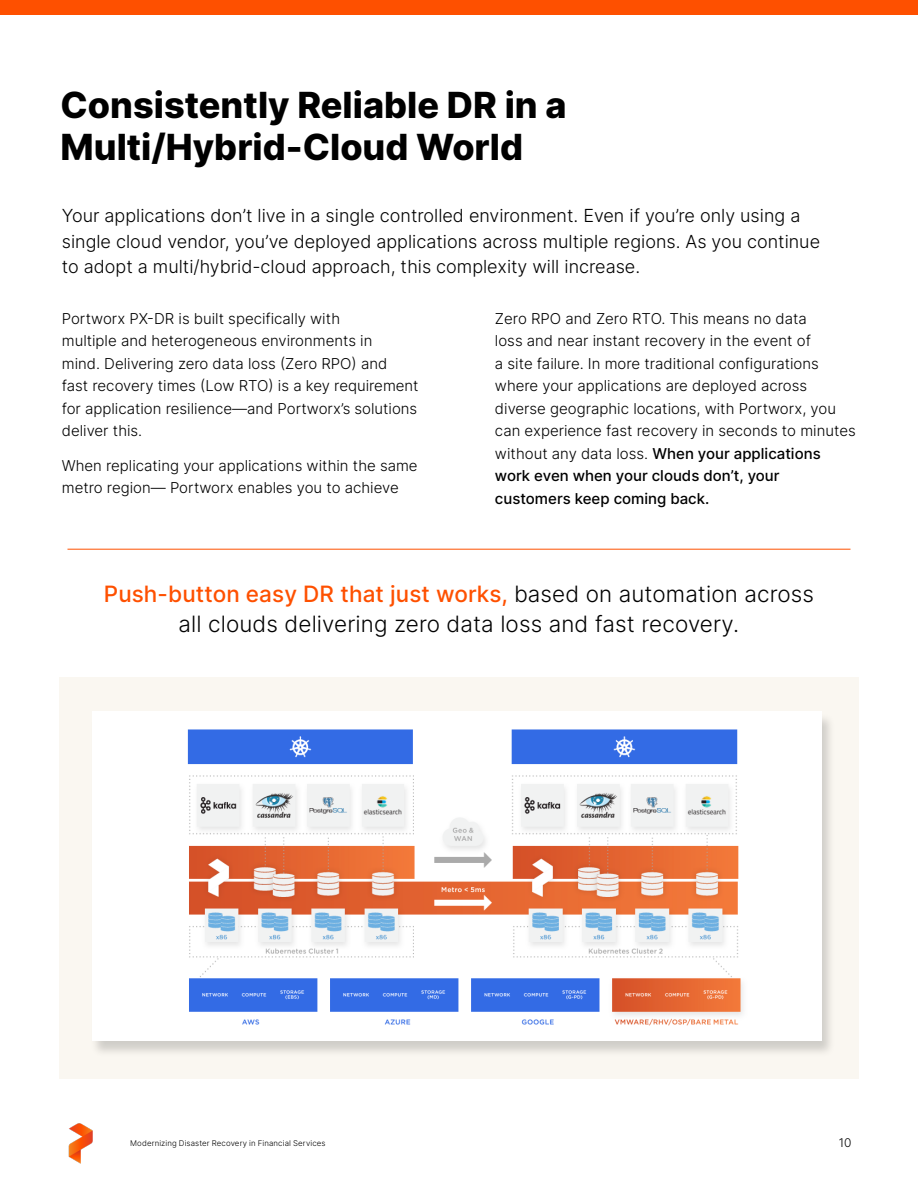
<style>
.page{position:relative;width:918px;height:1188px;background:#fff}
.page>*{position:absolute;margin:0;border:0;box-sizing:border-box;transform-origin:0 0}
.t1{font:800 36px/42px "Inter";color:#000}
.t2{font:300 22.5px/30px "Inter";letter-spacing:.005em;color:#000;text-align:center}
.t3{font:300 18px/25.5px "Inter";color:#000}
.t4{font:300 15px/22.5px "Inter";color:#000}
.t5{font:300 12px "Inter";color:#000}
.t6{font:300 7.8px "Inter";letter-spacing:.015em;color:#000}
.s1{font-weight:500}
.s2{font-weight:500;color:#fe5000}
</style>
<div class="page">
<div style="left:0;top:0;width:918px;height:14px;background:#fe5000"></div>
<div style="left:59px;top:677px;width:800px;height:402px;background:#faf7f1"></div>
<div style="left:90px;top:712px;width:745px;height:346px;background:#000;opacity:.17"></div>
<div style="left:93px;top:712px;width:729px;height:329px;background:#fff"></div>
<img style="left:187px;top:729px;width:556px;height:297px">
<hr style="left:68px;top:549px;width:782px;height:1px;background:#fe5000">
<img style="left:68px;top:1123px;width:25px;height:41px">
<h1 class="t1" style="left:61px;top:83px;width:507px">Consistently Reliable DR in a<br>Multi/Hybrid-Cloud World</h1>
<p class="t3" style="left:62px;top:203px;width:760px">Your applications don’t live in a single controlled environment. Even if you’re only using a single cloud vendor, you’ve deployed applications across multiple regions. As you continue to adopt a multi/hybrid-cloud approach, this complexity will increase.</p>
<p class="t4" style="left:62px;top:307px;width:358px">Portworx PX-DR is built specifically with<br>multiple and heterogeneous environments in<br>mind. Delivering zero data loss (Zero RPO) and<br>fast recovery times (Low RTO) is a key requirement for application resilience—and Portworx’s solutions deliver this.</p>
<p class="t4" style="left:62px;top:454px;width:357px">When replicating your applications within the same metro region— Portworx enables you to achieve</p>
<p class="t4" style="left:495px;top:307px;width:362px">Zero RPO and Zero RTO. This means no data<br>loss and near instant recovery in the event of<br>a site failure. In more traditional configurations where your applications are deployed across diverse geographic locations, with Portworx, you can experience fast recovery in seconds to minutes without any data loss. <span class="s1">When your applications work even when your clouds don’t, your customers keep coming back.</span></p>
<h2 class="t2" style="left:104px;top:579px;width:712px"><span class="s2">Push-button easy DR that just works,</span> based on automation across all clouds delivering zero data loss and fast recovery.</h2>
<p class="t6" style="left:130px;top:1137px;width:197px">Modernizing Disaster Recovery in Financial Services</p>
<p class="t5" style="left:839px;top:1135px;width:14px">10</p>
</div>
